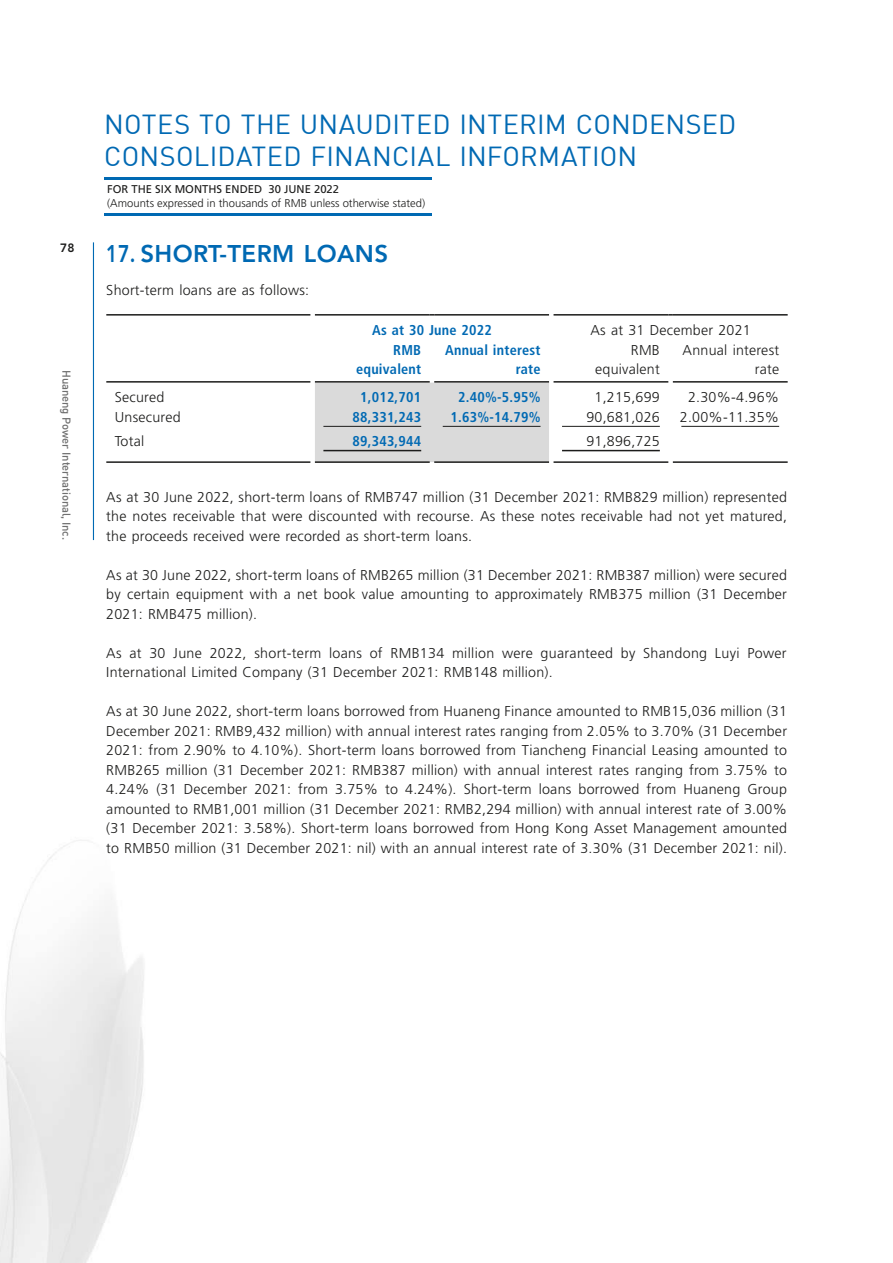
<style>
.page{position:relative;width:893px;height:1263px;background:#fff}
.page>*{position:absolute;margin:0;border:0;box-sizing:border-box;transform-origin:0 0}
.t1{font:27px/31.5px "DIN";letter-spacing:.01em;color:#0069b3}
.t2{font:800 24px "Avenir LT Std";letter-spacing:.02em;color:#0069b3;scale:.8 1}
.t3{font:300 14.25px/19.5px "Frutiger LT Std";letter-spacing:.015em;color:#1c1c1b;text-align:justify}
.t4{font:700 condensed 14.25px/19.5px "Frutiger LT Std";letter-spacing:.015em;color:#0069b3;text-align:right}
.t5{font:800 12px "Avenir LT Std";color:#1c1c1b}
.t6{font:300 11.25px "Frutiger LT Std";color:#1c1c1b}
.t7{font:500 11.25px "DIN";letter-spacing:-.01em;color:#6f6f6f}
.t8{font:11.25px "Frutiger LT Std";color:#1c1c1b}
</style>
<div class="page">
<img style="left:0;top:179px;width:780px;height:1084px">
<hr style="left:93px;top:242px;width:1px;height:298px;background:#0069b3">
<hr style="left:104px;top:177px;width:328px;height:2px;background:#0069b3">
<hr style="left:104px;top:213px;width:328px;height:2px;background:#0069b3">
<div style="left:315px;top:383px;width:234px;height:79px;background:#dadada"></div>
<hr style="left:106px;top:461px;width:204px;height:2px;background:#1c1c1b">
<hr style="left:315px;top:461px;width:115px;height:2px;background:#1c1c1b">
<hr style="left:434px;top:461px;width:115px;height:2px;background:#1c1c1b">
<hr style="left:554px;top:461px;width:114px;height:2px;background:#1c1c1b">
<hr style="left:673px;top:461px;width:115px;height:2px;background:#1c1c1b">
<hr style="left:106px;top:314px;width:204px;height:2px;background:#1c1c1b">
<hr style="left:315px;top:314px;width:115px;height:2px;background:#1c1c1b">
<hr style="left:434px;top:314px;width:115px;height:2px;background:#1c1c1b">
<hr style="left:554px;top:314px;width:114px;height:2px;background:#1c1c1b">
<hr style="left:673px;top:314px;width:115px;height:2px;background:#1c1c1b">
<hr style="left:106px;top:381px;width:204px;height:2px;background:#1c1c1b">
<hr style="left:315px;top:381px;width:115px;height:2px;background:#1c1c1b">
<hr style="left:434px;top:381px;width:115px;height:2px;background:#1c1c1b">
<hr style="left:554px;top:381px;width:114px;height:2px;background:#1c1c1b">
<hr style="left:673px;top:381px;width:115px;height:2px;background:#1c1c1b">
<hr style="left:323px;top:426px;width:98px;height:1px;background:#1c1c1b">
<hr style="left:443px;top:426px;width:97px;height:1px;background:#1c1c1b">
<hr style="left:562px;top:426px;width:98px;height:1px;background:#1c1c1b">
<hr style="left:681px;top:426px;width:98px;height:1px;background:#1c1c1b">
<hr style="left:323px;top:450px;width:98px;height:1px;background:#1c1c1b">
<hr style="left:562px;top:450px;width:98px;height:1px;background:#1c1c1b">
<p class="t5" style="left:60px;top:241px;width:16px">78</p>
<p class="t7" style="left:74px;top:370px;width:171px;rotate:90deg">Huaneng Power International, Inc.</p>
<h1 class="t1" style="left:104px;top:108px;width:634px">NOTES TO THE UNAUDITED INTERIM CONDENSED<br>CONSOLIDATED FINANCIAL INFORMATION</h1>
<p class="t8" style="left:107px;top:182px;width:233px">FOR THE SIX MONTHS ENDED 30 JUNE 2022</p>
<p class="t6" style="left:107px;top:196px;width:320px">(Amounts expressed in thousands of RMB unless otherwise stated)</p>
<h2 class="t2" style="left:106px;top:240px;width:354px">17. SHORT-TERM LOANS</h2>
<p class="t3" style="left:106px;top:280px;width:204px">Short-term loans are as follows:</p>
<p class="t4" style="left:372px;top:320px;width:121px">As at 30 June 2022</p>
<p class="t3" style="left:590px;top:321px;width:162px">As at 31 December 2021</p>
<p class="t4" style="left:356px;top:340px;width:67px">RMB equivalent</p>
<p class="t4" style="left:445px;top:340px;width:97px">Annual interest rate</p>
<p class="t3" style="left:595px;top:340px;width:66px;text-align:right">RMB equivalent</p>
<p class="t3" style="left:683px;top:340px;width:98px;text-align:right">Annual interest rate</p>
<p class="t3" style="left:115px;top:388px;width:51px">Secured</p>
<p class="t4" style="left:360px;top:387px;width:63px">1,012,701</p>
<p class="t4" style="left:458px;top:387px;width:84px">2.40%-5.95%</p>
<p class="t3" style="left:595px;top:388px;width:67px">1,215,699</p>
<p class="t3" style="left:688px;top:388px;width:93px">2.30%-4.96%</p>
<p class="t3" style="left:115px;top:407px;width:67px">Unsecured</p>
<p class="t4" style="left:353px;top:407px;width:70px">88,331,243</p>
<p class="t4" style="left:451px;top:407px;width:92px">1.63%-14.79%</p>
<p class="t3" style="left:586px;top:407px;width:75px">90,681,026</p>
<p class="t3" style="left:680px;top:407px;width:101px">2.00%-11.35%</p>
<p class="t3" style="left:115px;top:432px;width:31px">Total</p>
<p class="t4" style="left:353px;top:432px;width:70px">89,343,944</p>
<p class="t3" style="left:586px;top:432px;width:75px">91,896,725</p>
<p class="t3" style="left:106px;top:487px;width:682px">As at 30 June 2022, short-term loans of RMB747 million (31 December 2021: RMB829 million) represented the notes receivable that were discounted with recourse. As these notes receivable had not yet matured, the proceeds received were recorded as short-term loans.</p>
<p class="t3" style="left:106px;top:565px;width:682px">As at 30 June 2022, short-term loans of RMB265 million (31 December 2021: RMB387 million) were secured by certain equipment with a net book value amounting to approximately RMB375 million (31 December 2021: RMB475 million).</p>
<p class="t3" style="left:106px;top:643px;width:682px">As at 30 June 2022, short-term loans of RMB134 million were guaranteed by Shandong Luyi Power<br>International Limited Company (31 December 2021: RMB148 million).</p>
<p class="t3" style="left:106px;top:702px;width:682px">As at 30 June 2022, short-term loans borrowed from Huaneng Finance amounted to RMB15,036 million (31<br>December 2021: RMB9,432 million) with annual interest rates ranging from 2.05% to 3.70% (31 December 2021: from 2.90% to 4.10%). Short-term loans borrowed from Tiancheng Financial Leasing amounted to RMB265 million (31 December 2021: RMB387 million) with annual interest rates ranging from 3.75% to 4.24% (31 December 2021: from 3.75% to 4.24%). Short-term loans borrowed from Huaneng Group amounted to RMB1,001 million (31 December 2021: RMB2,294 million) with annual interest rate of 3.00% (31 December 2021: 3.58%). Short-term loans borrowed from Hong Kong Asset Management amounted to RMB50 million (31 December 2021: nil) with an annual interest rate of 3.30% (31 December 2021: nil).</p>
</div>
